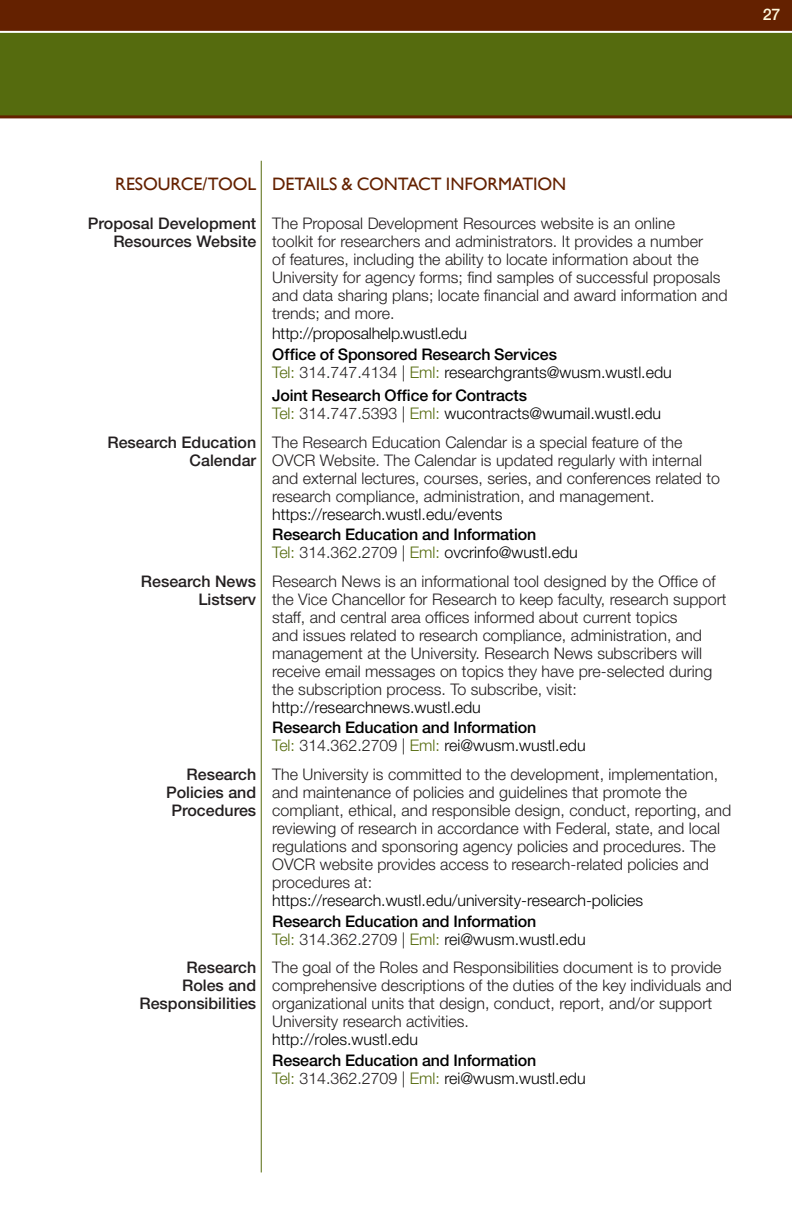
<style>
.page{position:relative;width:792px;height:1224px;background:#fff}
.page>*{position:absolute;margin:0;border:0;box-sizing:border-box;transform-origin:0 0}
.Red_Info_Body_Headli{font:18px "Gill Sans";letter-spacing:-.005em;color:#642100}
.Item_Name__right{font:300 16px/18px "Helvetica Neue";color:#231f20}
.Item_Name__right-2{font:300 16px "Helvetica Neue";color:#000}
.Body_Bold{font:500 16px/20.4px "Helvetica Neue";letter-spacing:-.01em;color:#000}
.Item_Name__left{font:500 16px/18px "Helvetica Neue";color:#231f20;text-align:right}
.Body_Bold_with_space{font:500 16px "Helvetica Neue";letter-spacing:-.01em;color:#000}
.Contact_Bold{font:500 16px "Helvetica Neue";color:#fef8dd}
.s1{font-weight:300}
.s2{color:#556b0e}
.s3{color:#231f20}
</style>
<div class="page">
<div style="left:0;top:0;width:792px;height:72px;background:#642100"></div>
<hr style="left:261px;top:161px;width:1px;height:1011px;background:#556b0e">
<div style="left:0;top:32px;width:792px;height:85px;background:#556b0e"></div>
<hr style="left:0;top:31px;width:792px;height:2px;background:#fff">
<hr style="left:0;top:115px;width:792px;height:3px;background:#642100">
<p class="Contact_Bold" style="left:763px;top:5px;width:19px">25</p>
<p class="Contact_Bold" style="left:772px;top:5px;width:10px">7</p>
<p class="Red_Info_Body_Headli" style="left:115px;top:173px;width:142px">RESOURCE/TOOL</p>
<p class="Red_Info_Body_Headli" style="left:272px;top:173px;width:296px">DETAILS &amp; CONTACT INFORMATION</p>
<p class="Item_Name__left" style="left:88px;top:214px;width:170px">Proposal Development<br>Resources Website</p>
<p class="Item_Name__right" style="left:272px;top:214px;width:457px">The Proposal Development Resources website is an online<br>toolkit for researchers and administrators. It provides a number<br>of features, including the ability to locate information about the University for agency forms; find samples of successful proposals and data sharing plans; locate financial and award information and trends; and more.</p>
<p class="Body_Bold" style="left:272px;top:323px;width:286px"><span class="s1">http://proposalhelp.wustl.edu<br></span>Office of Sponsored Research Services</p>
<p class="Item_Name__right-2" style="left:272px;top:362px;width:401px"><span class="s2">Tel:</span> <span class="s3">314.747.4134 |</span> <span class="s2">Eml:</span> researchgrants@wusm.wustl.edu</p>
<p class="Body_Bold_with_space" style="left:272px;top:386px;width:256px">Joint Research Office for Contracts</p>
<p class="Item_Name__right-2" style="left:272px;top:404px;width:390px"><span class="s2">Tel:</span> <span class="s3">314.747.5393 |</span> <span class="s2">Eml:</span> wucontracts@wumail.wustl.edu</p>
<p class="Item_Name__left" style="left:107px;top:433px;width:150px">Research Education<br>Calendar</p>
<p class="Item_Name__right" style="left:272px;top:433px;width:449px">The Research Education Calendar is a special feature of the OVCR Website. The Calendar is updated regularly with internal and external lectures, courses, series, and conferences related to research compliance, administration, and management.</p>
<p class="Item_Name__right-2" style="left:272px;top:504px;width:232px">https://research.wustl.edu/events</p>
<p class="Body_Bold" style="left:272px;top:524px;width:266px">Research Education and Information</p>
<p class="Item_Name__right-2" style="left:272px;top:543px;width:307px"><span class="s2">Tel:</span> <span class="s3">314.362.2709 |</span> <span class="s2">Eml:</span> ovcrinfo@wustl.edu</p>
<p class="Item_Name__left" style="left:141px;top:572px;width:117px">Research News<br>Listserv</p>
<p class="Item_Name__right" style="left:272px;top:572px;width:456px">Research News is an informational tool designed by the Office of the Vice Chancellor for Research to keep faculty, research support staff, and central area offices informed about current topics<br>and issues related to research compliance, administration, and management at the University. Research News subscribers will receive email messages on topics they have pre-selected during the subscription process. To subscribe, visit:</p>
<p class="Item_Name__right-2" style="left:272px;top:698px;width:210px">http://researchnews.wustl.edu</p>
<p class="Body_Bold" style="left:272px;top:717px;width:266px">Research Education and Information</p>
<p class="Item_Name__right-2" style="left:272px;top:736px;width:315px"><span class="s2">Tel:</span> <span class="s3">314.362.2709 |</span> <span class="s2">Eml:</span> rei@wusm.wustl.edu</p>
<p class="Item_Name__left" style="left:187px;top:765px;width:71px">Research</p>
<p class="Item_Name__left" style="left:166px;top:783px;width:92px;text-align:center">Policies and<br>Procedures</p>
<p class="Item_Name__right" style="left:272px;top:765px;width:461px">The University is committed to the development, implementation, and maintenance of policies and guidelines that promote the compliant, ethical, and responsible design, conduct, reporting, and reviewing of research in accordance with Federal, state, and local regulations and sponsoring agency policies and procedures. The OVCR website provides access to research-related policies and procedures at:</p>
<p class="Item_Name__right-2" style="left:272px;top:891px;width:373px">https://research.wustl.edu/university-research-policies</p>
<p class="Body_Bold" style="left:272px;top:911px;width:266px">Research Education and Information</p>
<p class="Item_Name__right-2" style="left:272px;top:929px;width:315px"><span class="s2">Tel:</span> <span class="s3">314.362.2709 |</span> <span class="s2">Eml:</span> rei@wusm.wustl.edu</p>
<p class="Item_Name__left" style="left:187px;top:958px;width:71px">Research</p>
<p class="Item_Name__left" style="left:139px;top:976px;width:118px">Roles and<br>Responsibilities</p>
<p class="Item_Name__right" style="left:272px;top:958px;width:461px">The goal of the Roles and Responsibilities document is to provide comprehensive descriptions of the duties of the key individuals and organizational units that design, conduct, report, and/or support University research activities.</p>
<p class="Item_Name__right-2" style="left:272px;top:1030px;width:147px">http://roles.wustl.edu</p>
<p class="Body_Bold" style="left:272px;top:1050px;width:266px">Research Education and Information</p>
<p class="Item_Name__right-2" style="left:272px;top:1068px;width:315px"><span class="s2">Tel:</span> <span class="s3">314.362.2709 |</span> <span class="s2">Eml:</span> rei@wusm.wustl.edu</p>
</div>
